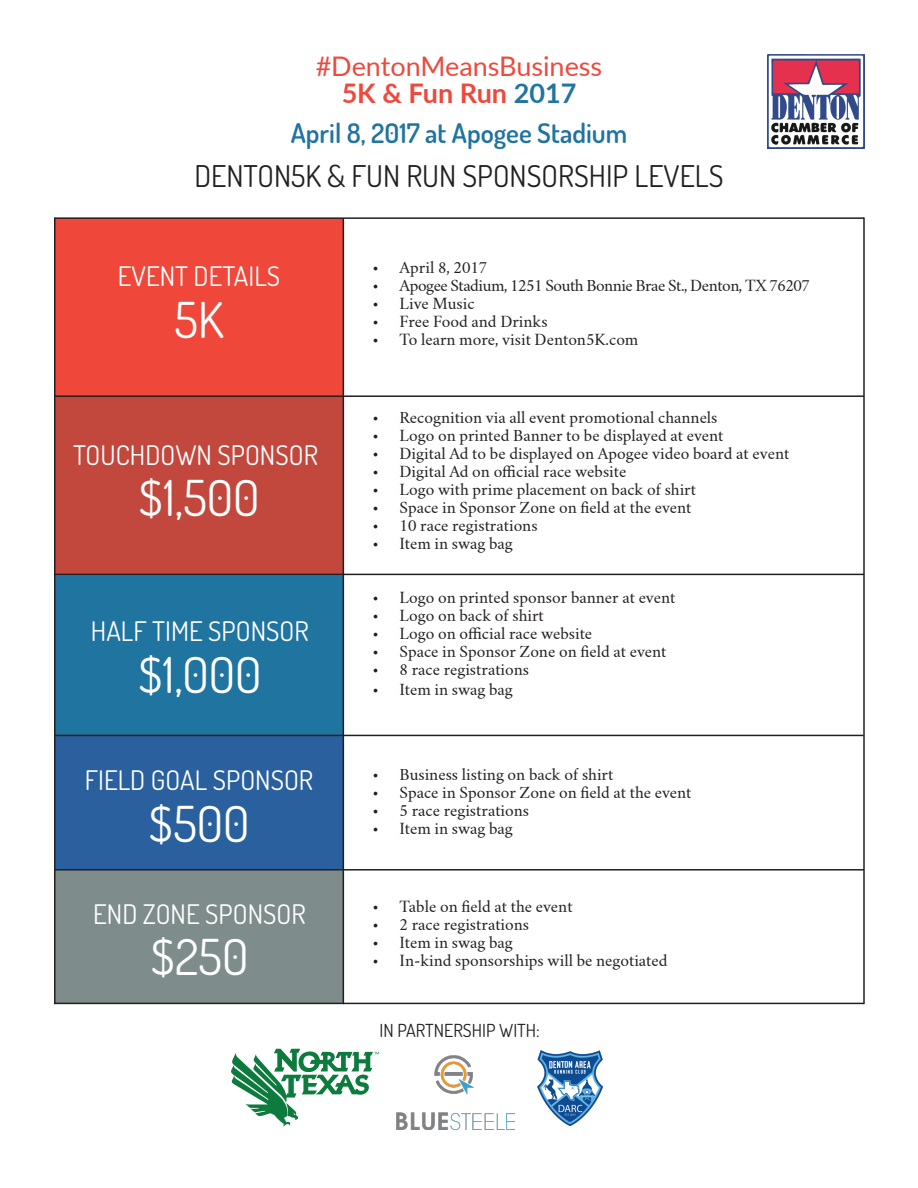
<style>
.page{position:relative;width:918px;height:1188px;background:#fff}
.page>*{position:absolute;margin:0;border:0;box-sizing:border-box;transform-origin:0 0}
.t1{font:49.5px "Dosis";color:#fff}
.t2{font:30px "Dosis";color:#231f20}
.t3{font:27px "Dosis";color:#fff}
.t4{font:600 27px "Dosis";color:#2074a0}
.t5{font:27px "Lato";color:#ef483c}
.t6{font:700 27px "Lato";color:#ef483c}
.t7{font:18px "Dosis";color:#231f20}
.t8{font:15px "Crimson Text";color:#231f20}
.t9{font:15px "Crimson Text";letter-spacing:-.03em;color:#231f20}
.s1{color:#2074a0}
</style>
<div class="page">
<div style="left:54px;top:574px;width:289px;height:161px;background:#2074a0"></div>
<div style="left:54px;top:397px;width:289px;height:178px;background:#c2483d"></div>
<div style="left:54px;top:218px;width:289px;height:178px;background:#ef483b"></div>
<div style="left:54px;top:735px;width:289px;height:144px;background:#29609d"></div>
<div style="left:54px;top:871px;width:289px;height:133px;background:#7f8c8c"></div>
<hr style="left:55px;top:735px;width:809px;height:1px;background:#231f20">
<hr style="left:55px;top:395px;width:809px;height:2px;background:#231f20">
<hr style="left:55px;top:217px;width:809px;height:2px;background:#231f20">
<hr style="left:55px;top:574px;width:809px;height:1px;background:#231f20">
<hr style="left:343px;top:218px;width:1px;height:786px;background:#231f20">
<hr style="left:54px;top:869px;width:810px;height:2px;background:#231f20">
<hr style="left:54px;top:1003px;width:810px;height:1px;background:#231f20">
<hr style="left:863px;top:217px;width:2px;height:787px;background:#231f20">
<hr style="left:54px;top:217px;width:2px;height:787px;background:#231f20">
<img style="left:396px;top:1055px;width:119px;height:74px">
<img style="left:537px;top:1050px;width:65px;height:75px">
<svg style="left:231px;top:1049px;width:148px;height:78px"></svg>
<img style="left:767px;top:54px;width:98px;height:94px">
<p class="t5" style="left:316px;top:47px;width:288px">#DentonMeansBusiness</p>
<p class="t6" style="left:342px;top:73px;width:236px">5K &amp; Fun Run <span class="s1">2017</span></p>
<p class="t4" style="left:291px;top:116px;width:338px">April 8, 2017 at Apogee Stadium</p>
<p class="t2" style="left:194px;top:157px;width:531px">DENTON5K &amp; FUN RUN SPONSORSHIP LEVELS</p>
<p class="t3" style="left:118px;top:258px;width:164px">EVENT DETAILS</p>
<p class="t1" style="left:174px;top:287px;width:51px">5K</p>
<p class="t3" style="left:73px;top:437px;width:246px">TOUCHDOWN SPONSOR</p>
<p class="t1" style="left:139px;top:466px;width:122px">$1,500</p>
<p class="t3" style="left:91px;top:614px;width:219px">HALF TIME SPONSOR</p>
<p class="t1" style="left:138px;top:642px;width:125px">$1,000</p>
<p class="t3" style="left:85px;top:762px;width:230px">FIELD GOAL SPONSOR</p>
<p class="t1" style="left:149px;top:791px;width:102px">$500</p>
<p class="t3" style="left:93px;top:896px;width:214px">END ZONE SPONSOR</p>
<p class="t1" style="left:150px;top:925px;width:100px">$250</p>
<p class="t8" style="left:373px;top:258px;width:116px">• April 8, 2017</p>
<p class="t9" style="left:373px;top:276px;width:439px">• Apogee Stadium, 1251 South Bonnie Brae St., Denton, TX 76207</p>
<p class="t8" style="left:373px;top:294px;width:104px">• Live Music</p>
<p class="t8" style="left:373px;top:312px;width:177px">• Free Food and Drinks</p>
<p class="t8" style="left:373px;top:330px;width:267px">• To learn more, visit Denton5K.com</p>
<p class="t8" style="left:373px;top:408px;width:346px">• Recognition via all event promotional channels</p>
<p class="t8" style="left:373px;top:426px;width:352px">• Logo on printed Banner to be displayed at event</p>
<p class="t8" style="left:373px;top:444px;width:418px">• Digital Ad to be displayed on Apogee video board at event</p>
<p class="t8" style="left:373px;top:462px;width:255px">• Digital Ad on official race website</p>
<p class="t8" style="left:373px;top:480px;width:325px">• Logo with prime placement on back of shirt</p>
<p class="t8" style="left:373px;top:498px;width:320px">• Space in Sponsor Zone on field at the event</p>
<p class="t8" style="left:373px;top:516px;width:167px">• 10 race registrations</p>
<p class="t8" style="left:373px;top:534px;width:142px">• Item in swag bag</p>
<p class="t8" style="left:373px;top:589px;width:304px">• Logo on printed sponsor banner at event</p>
<p class="t8" style="left:373px;top:607px;width:173px">• Logo on back of shirt</p>
<p class="t8" style="left:373px;top:625px;width:221px">• Logo on official race website</p>
<p class="t8" style="left:373px;top:643px;width:295px">• Space in Sponsor Zone on field at event</p>
<p class="t8" style="left:373px;top:661px;width:158px">• 8 race registrations</p>
<p class="t8" style="left:373px;top:680px;width:142px">• Item in swag bag</p>
<p class="t8" style="left:373px;top:765px;width:242px">• Business listing on back of shirt</p>
<p class="t8" style="left:373px;top:783px;width:320px">• Space in Sponsor Zone on field at the event</p>
<p class="t8" style="left:373px;top:801px;width:158px">• 5 race registrations</p>
<p class="t8" style="left:373px;top:819px;width:142px">• Item in swag bag</p>
<p class="t8" style="left:373px;top:898px;width:202px">• Table on field at the event</p>
<p class="t8" style="left:373px;top:916px;width:158px">• 2 race registrations</p>
<p class="t8" style="left:373px;top:934px;width:142px">• Item in swag bag</p>
<p class="t8" style="left:373px;top:952px;width:297px">• In-kind sponsorships will be negotiated</p>
<p class="t7" style="left:380px;top:1019px;width:162px">IN PARTNERSHIP WITH:</p>
</div>
